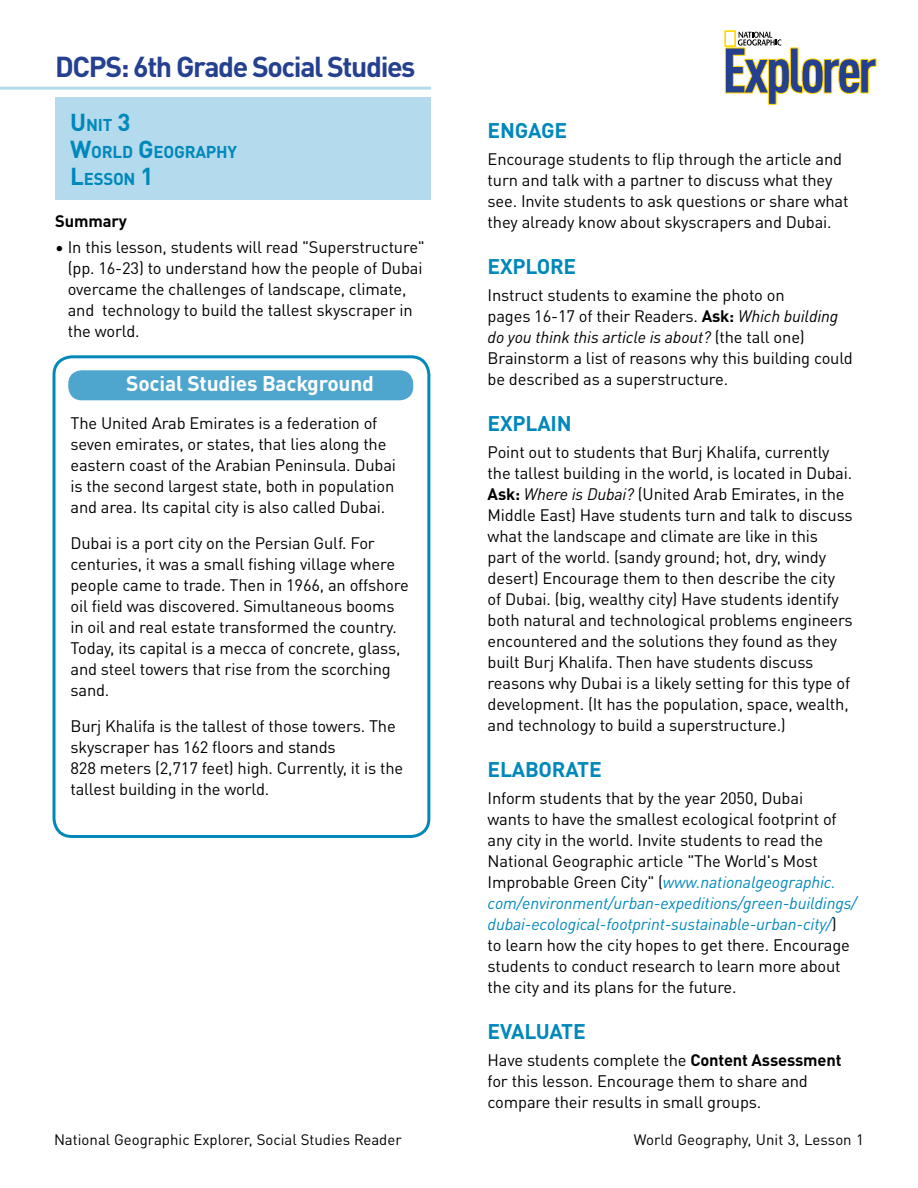
<style>
.page{position:relative;width:918px;height:1188px;background:#fff}
.page>*{position:absolute;margin:0;border:0;box-sizing:border-box;transform-origin:0 0}
.t1{font:700 condensed 61.65px "DINOT";letter-spacing:-.045em;color:#25408f}
.t2{font:700 28.5px "DINOT";letter-spacing:-.05em;color:#25408f}
.t3{font:700 21px "DINOT";letter-spacing:-.01em;color:#08b}
.t4{font:700 21px "DINOT";letter-spacing:-.01em;color:#fff}
.t5{font:700 16.95px/27px "DINOT";letter-spacing:-.015em;color:#08b}
.t6{font:16.5px/21px "DINOT";letter-spacing:-.01em;color:#000}
.t7{font:16.5px/21px "DIN";letter-spacing:-.01em;color:#000}
.t8{font:700 16.5px "DINOT";letter-spacing:-.01em;color:#000}
.t9{font:15px "DINOT";color:#000}
.s1{font-size:24.3px}
.s2{font-family:"DINOT"}
.s3{font-weight:700}
.s4{font-style:italic}
.s5{font-style:italic;color:#08b}
</style>
<div class="page">
<div style="left:68px;top:370px;width:345px;height:30px;background:#4ea6ce;border-radius:14px"></div>
<div style="left:52px;top:355px;width:378px;height:483px;border:3px solid #08b;border-radius:18px"></div>
<svg style="left:724px;top:30px;width:153px;height:75px"></svg>
<hr style="left:0;top:87px;width:431px;height:3px;background:#b3dbed">
<div style="left:55px;top:97px;width:375px;height:103px;background:#b3dbed"></div>
<h2 class="t2" style="left:55px;top:44px;width:362px">DCPS: 6th Grade Social Studies</h2>
<p class="t5" style="left:70px;top:110px;width:168px"><span class="s1">U</span>NIT <span class="s1">3<br>W</span>ORLD <span class="s1">G</span>EOGRAPHY<br><span class="s1">L</span>ESSON <span class="s1">1</span></p>
<p class="t8" style="left:55px;top:209px;width:73px">Summary</p>
<p class="t6" style="left:68px;top:235px;width:359px;text-indent:-13px">• In this lesson, students will read "Superstructure" (pp. 16-23) to understand how the people of Dubai overcame the challenges of landscape, climate, and technology to build the tallest skyscraper in the world.</p>
<p class="t4" style="left:126px;top:367px;width:249px">Social Studies Background</p>
<p class="t7" style="left:70px;top:412px;width:318px">The United Arab Emirates is a federation of seven emirates, or states, <span class="s2">that lies along the</span></p>
<p class="t6" style="left:70px;top:453px;width:327px;text-align:justify">eastern coast of the Arabian Peninsula. Dubai is the second largest state, both in population and area. Its capital city is also called Dubai.</p>
<p class="t6" style="left:70px;top:531px;width:340px">Dubai is a port city on the Persian Gulf. For centuries, it was a small fishing village where people came to trade. Then in 1966, an offshore oil field was discovered. Simultaneous booms in oil and real estate transformed the country.<br>Today, its capital is a mecca of concrete, glass, and steel towers that rise from the scorching sand.</p>
<p class="t6" style="left:70px;top:714px;width:334px">Burj Khalifa is the tallest of those towers. The skyscraper has 162 floors and stands<br>828 meters (2,717 feet) high. Currently, it is the tallest building in the world.</p>
<h1 class="t1" style="left:722px;top:25px;width:156px">Explorer</h1>
<p class="t3" style="left:488px;top:114px;width:81px">ENGAGE</p>
<p class="t6" style="left:488px;top:147px;width:362px">Encourage students to flip through the article and turn and talk with a partner to discuss what they see. Invite students to ask questions or share what they already know about skyscrapers and Dubai.</p>
<p class="t3" style="left:488px;top:250px;width:90px">EXPLORE</p>
<p class="t6" style="left:488px;top:283px;width:367px">Instruct students to examine the photo on<br>pages 16-17 of their Readers. <span class="s3">Ask:</span> <span class="s4">Which building do you think this article is about?</span> (the tall one)<br>Brainstorm a list of reasons why this building could be described as a superstructure.</p>
<p class="t3" style="left:488px;top:407px;width:86px">EXPLAIN</p>
<p class="t6" style="left:488px;top:440px;width:367px">Point out to students that Burj Khalifa, currently the tallest building in the world, is located in Dubai.<br><span class="s3">Ask:</span> <span class="s4">Where is Dubai?</span> (United Arab Emirates, in the Middle East) Have students turn and talk to discuss what the landscape and climate are like in this<br>part of the world. (sandy ground; hot, dry, windy desert) Encourage them to then describe the city of Dubai. (big, wealthy city) Have students identify both natural and technological problems engineers encountered and the solutions they found as they built Burj Khalifa. Then have students discuss reasons why Dubai is a likely setting for this type of development. (It has the population, space, wealth, and technology to build a superstructure.)</p>
<p class="t3" style="left:488px;top:753px;width:116px">ELABORATE</p>
<p class="t6" style="left:488px;top:787px;width:371px">Inform students that by the year 2050, Dubai<br>wants to have the smallest ecological footprint of any city in the world. Invite students to read the National Geographic article "The World's Most Improbable Green City" (<span class="s5">www.nationalgeographic. com/environment/urban-expeditions/green-buildings/ dubai-ecological-footprint-sustainable-urban-city/</span>)<br>to learn how the city hopes to get there. Encourage students to conduct research to learn more about the city and its plans for the future.</p>
<p class="t3" style="left:488px;top:1015px;width:100px">EVALUATE</p>
<p class="t6" style="left:488px;top:1049px;width:355px">Have students complete the <span class="s3">Content Assessment </span>for this lesson. Encourage them to share and compare their results in small groups.</p>
<p class="t9" style="left:54px;top:1129px;width:349px">National Geographic Explorer, Social Studies Reader</p>
<p class="t9" style="left:634px;top:1129px;width:232px">World Geography, Unit 3, Lesson 1</p>
</div>
